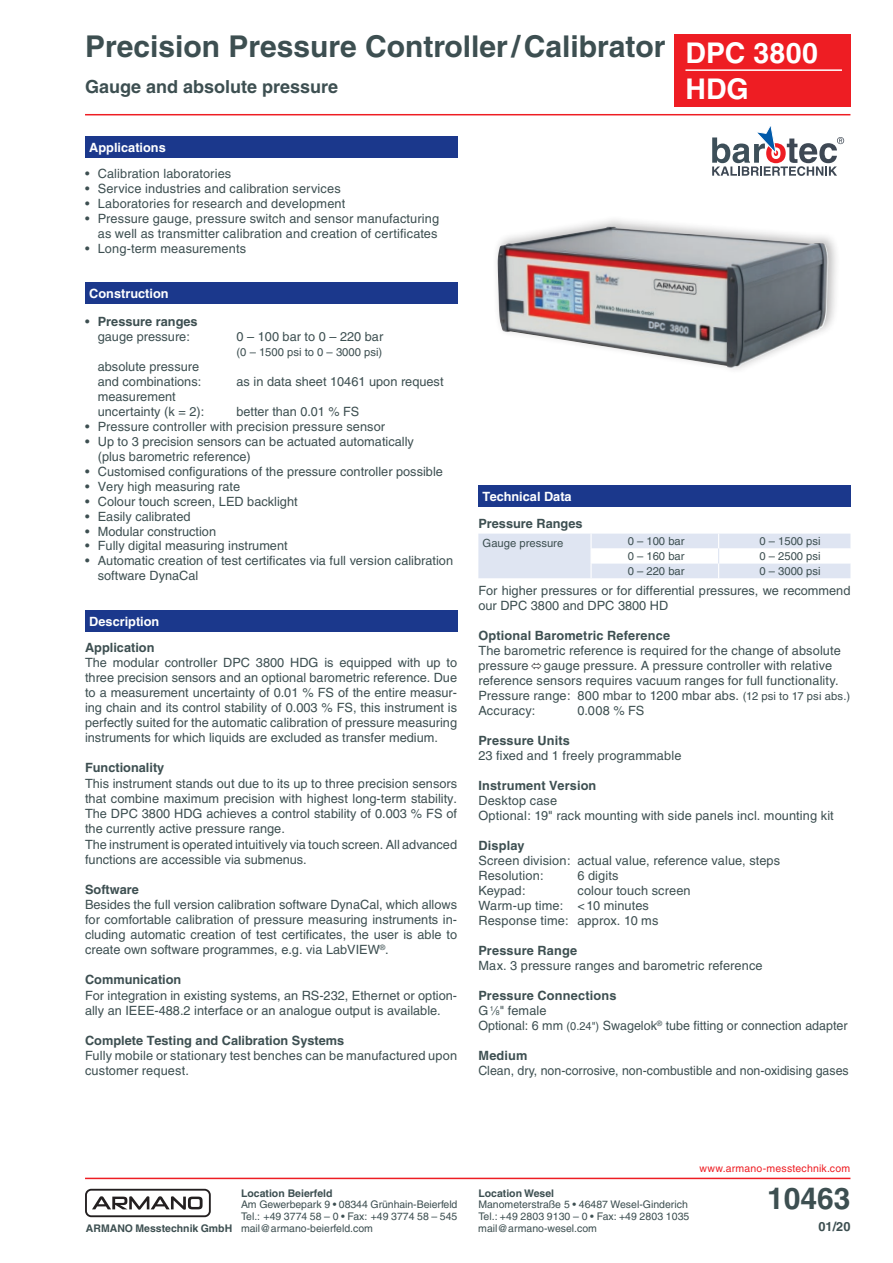
<style>
.page{position:relative;width:893px;height:1263px;background:#fff}
.page>*{position:absolute;margin:0;border:0;box-sizing:border-box;transform-origin:0 0}
.t1{font:700 30px "Helvetica";color:#3d4f51}
.t2{font:700 28.5px/36px "Helvetica";color:#fff}
.t3{font:700 18px "Helvetica";color:#3d4f51}
.t4{font:12.75px/15px "Helvetica";color:#3d4f51}
.t5{font:700 12.75px "Helvetica";color:#3d4f51}
.t6{font:700 12.75px "Helvetica";color:#fff}
.t7{font:11.25px "Helvetica";color:#3d4f51}
.t8{font:10.5px/11.6px "Helvetica";color:#3d4f51}
.t9{font:700 10.5px "Helvetica";color:#3d4f51}
.t10{font:10.5px "Helvetica";letter-spacing:.02em;color:#ee1d23}
.s1{font-weight:700}
.s2{font-size:11.25px}
.s3{font-size:7.05px}
</style>
<div class="page">
<div style="left:674px;top:34px;width:176px;height:72px;background:#ee1d23"></div>
<hr style="left:685px;top:69px;width:157px;height:2px;background:#fff">
<div style="left:85px;top:136px;width:372px;height:21px;background:#1b388c"></div>
<div style="left:85px;top:610px;width:372px;height:21px;background:#1b388c"></div>
<div style="left:85px;top:283px;width:372px;height:21px;background:#1b388c"></div>
<svg style="left:478px;top:534px;width:372px;height:44px"></svg>
<div style="left:478px;top:486px;width:372px;height:21px;background:#1b388c"></div>
<div style="left:492px;top:215px;width:348px;height:159px;background:#231f20;opacity:.3"></div>
<img style="left:498px;top:227px;width:330px;height:141px">
<svg style="left:712px;top:126px;width:132px;height:50px"></svg>
<hr style="left:85px;top:114px;width:765px;height:1px;background:#ee1d23">
<hr style="left:85px;top:1178px;width:765px;height:1px;background:#ee1d23">
<div style="left:85px;top:1189px;width:126px;height:28px;border:2px solid #231f20;border-radius:5px"></div>
<svg style="left:92px;top:1196px;width:111px;height:14px"></svg>
<h1 class="t1" style="left:85px;top:28px;width:582px">Precision Pressure Controller/Calibrator</h1>
<h3 class="t3" style="left:85px;top:76px;width:255px">Gauge and absolute pressure</h3>
<p class="t6" style="left:89px;top:139px;width:78px">Applications</p>
<p class="t4" style="left:85px;top:166px;width:148px">• Calibration laboratories</p>
<p class="t4" style="left:85px;top:181px;width:257px">• Service industries and calibration services</p>
<p class="t4" style="left:85px;top:196px;width:262px">• Laboratories for research and development</p>
<p class="t4" style="left:85px;top:211px;width:356px;text-align:right">• Pressure gauge, pressure switch and sensor manufacturing as well as transmitter calibration and creation of certificates</p>
<p class="t4" style="left:85px;top:241px;width:163px">• Long-term measurements</p>
<p class="t6" style="left:89px;top:286px;width:81px">Construction</p>
<p class="t4" style="left:85px;top:313px;width:114px;text-align:center">• <span class="s1">Pressure ranges </span>gauge pressure:</p>
<p class="t4" style="left:98px;top:358px;width:105px">absolute pressure and combinations:</p>
<p class="t4" style="left:237px;top:328px;width:148px">0 – 100 bar to 0 – 220 bar</p>
<p class="t7" style="left:237px;top:345px;width:147px">(0 – 1500 psi to 0 – 3000 psi)</p>
<p class="t4" style="left:237px;top:373px;width:208px">as in data sheet 10461 upon request</p>
<h2 class="t2" style="left:685px;top:35px;width:134px">DPC 3800<br>HDG</h2>
<p class="t4" style="left:98px;top:388px;width:108px">measurement uncertainty (k = 2):</p>
<p class="t4" style="left:237px;top:403px;width:124px">better than 0.01 % FS</p>
<p class="t4" style="left:85px;top:418px;width:302px">• Pressure controller with precision pressure sensor</p>
<p class="t4" style="left:98px;top:433px;width:318px;text-indent:-13px">• Up to 3 precision sensors can be actuated automatically (plus barometric reference)</p>
<p class="t4" style="left:85px;top:463px;width:359px">• Customised configurations of the pressure controller possible</p>
<p class="t4" style="left:85px;top:478px;width:157px">• Very high measuring rate</p>
<p class="t4" style="left:85px;top:493px;width:214px">• Colour touch screen, LED backlight</p>
<p class="t4" style="left:85px;top:508px;width:107px">• Easily calibrated</p>
<p class="t4" style="left:85px;top:523px;width:133px">• Modular construction</p>
<p class="t4" style="left:85px;top:538px;width:204px">• Fully digital measuring instrument</p>
<p class="t4" style="left:98px;top:553px;width:357px;text-indent:-13px">• Automatic creation of test certificates via full version calibration software DynaCal</p>
<p class="t6" style="left:89px;top:613px;width:72px">Description</p>
<p class="t5" style="left:85px;top:640px;width:71px">Application</p>
<p class="t4" style="left:85px;top:655px;width:374px;text-align:justify">The modular controller DPC 3800 HDG is equipped with up to three precision sensors and an optional barometric reference. Due to a measurement uncertainty of 0.01 % FS of the entire measur&shy;ing chain and its control stability of 0.003 % FS, this instrument is perfectly suited for the automatic calibration of pressure measuring instruments for which liquids are excluded as transfer medium.</p>
<p class="t5" style="left:85px;top:760px;width:81px">Functionality</p>
<p class="t4" style="left:85px;top:775px;width:374px">This instrument stands out due to its up to three precision sensors that combine maximum precision with highest long-term stability.<br>The DPC 3800 HDG achieves a control stability of 0.003 % FS of the currently active pressure range.<br>The instrument is operated intuitively via touch screen. All advanced functions are accessible via submenus.</p>
<p class="t5" style="left:85px;top:882px;width:55px">Software</p>
<p class="t4" style="left:85px;top:897px;width:374px;text-align:justify">Besides the full version calibration software DynaCal, which allows for comfortable calibration of pressure measuring instruments in&shy;cluding automatic creation of test certificates, the user is able to create own software programmes, e.g. via LabVIEW<sup>®</sup>.</p>
<p class="t5" style="left:85px;top:972px;width:98px">Communication</p>
<p class="t4" style="left:85px;top:987px;width:374px">For integration in existing systems, an RS-232, Ethernet or option&shy;ally an IEEE-488.2 interface or an analogue output is available.</p>
<p class="t5" style="left:85px;top:1033px;width:261px">Complete Testing and Calibration Systems</p>
<p class="t4" style="left:85px;top:1048px;width:374px">Fully mobile or stationary test benches can be manufactured upon customer request.</p>
<p class="t6" style="left:483px;top:489px;width:91px">Technical Data</p>
<p class="t5" style="left:478px;top:515px;width:106px">Pressure Ranges</p>
<p class="t7" style="left:483px;top:536px;width:82px">Gauge pressure</p>
<p class="t7" style="left:628px;top:535px;width:58px">0 – 100 bar</p>
<p class="t7" style="left:759px;top:535px;width:63px">0 – 1500 psi</p>
<p class="t7" style="left:628px;top:550px;width:58px">0 – 160 bar</p>
<p class="t7" style="left:759px;top:550px;width:63px">0 – 2500 psi</p>
<p class="t7" style="left:628px;top:565px;width:58px">0 – 220 bar</p>
<p class="t7" style="left:759px;top:565px;width:63px">0 – 3000 psi</p>
<p class="t4" style="left:478px;top:583px;width:374px">For higher pressures or for differential pressures, we recommend our DPC 3800 and DPC 3800 HD</p>
<p class="t5" style="left:478px;top:627px;width:193px">Optional Barometric Reference</p>
<p class="t4" style="left:478px;top:643px;width:373px">The barometric reference is required for the change of absolute pressure gauge pressure. A pressure controller with relative reference sensors requires vacuum ranges for full functionality.<br>Pressure range: 800 mbar to 1200 mbar abs. <span class="s2">(12 psi to 17 psi abs.)<br></span>Accuracy:</p>
<p class="t4" style="left:577px;top:703px;width:69px">0.008 % FS</p>
<p class="t5" style="left:478px;top:732px;width:93px">Pressure Units</p>
<p class="t4" style="left:478px;top:748px;width:205px">23 fixed and 1 freely programmable</p>
<p class="t5" style="left:478px;top:777px;width:120px">Instrument Version</p>
<p class="t4" style="left:478px;top:793px;width:357px">Desktop case<br>Optional: 19" rack mounting with side panels incl. mounting kit</p>
<p class="t5" style="left:478px;top:837px;width:48px">Display</p>
<p class="t4" style="left:478px;top:853px;width:303px">Screen division: actual value, reference value, steps<br>Resolution:</p>
<p class="t4" style="left:577px;top:868px;width:43px">6 digits</p>
<p class="t4" style="left:478px;top:883px;width:214px;text-indent:99px">colour touch screen<br>Warm-up time: &lt;10 minutes<br>Response time: approx. 10 ms</p>
<p class="t5" style="left:478px;top:942px;width:100px">Pressure Range</p>
<p class="t4" style="left:478px;top:958px;width:286px">Max. 3 pressure ranges and barometric reference</p>
<p class="t4" style="left:478px;top:988px;width:371px"><span class="s1">Pressure Connections<br></span>G <sup>1</sup>⁄<span class="s3">8</span>" female<br>Optional: 6 mm <span class="s2">(0.24")</span> Swagelok<sup>®</sup> tube fitting or connection adapter</p>
<p class="t5" style="left:478px;top:1047px;width:51px">Medium</p>
<p class="t4" style="left:478px;top:1063px;width:372px">Clean, dry, non-corrosive, non-combustible and non-oxidising gases</p>
<p class="t4" style="left:478px;top:883px;width:49px">Keypad:</p>
<p class="t9" style="left:86px;top:1221px;width:148px">ARMANO Messtechnik GmbH</p>
<p class="t9" style="left:241px;top:1187px;width:93px">Location Beierfeld</p>
<p class="t8" style="left:241px;top:1199px;width:218px;text-align:justify">Am Gewerbepark 9 • 08344 Grünhain-Beierfeld Tel.: +49 3774 58 – 0 • Fax: +49 3774 58 – 545 mail@armano-beierfeld.com</p>
<p class="t9" style="left:478px;top:1187px;width:77px">Location Wesel</p>
<p class="t8" style="left:478px;top:1199px;width:213px">Manometerstraße 5 • 46487 Wesel-Ginderich<br>Tel.: +49 2803 9130 – 0 • Fax: +49 2803 1035 mail@armano-wesel.com</p>
<p class="t10" style="left:699px;top:1162px;width:152px">www.armano-messtechnik.com</p>
<h1 class="t1" style="left:767px;top:1180px;width:85px">10463</h1>
<p class="t5" style="left:818px;top:1218px;width:33px">01/20</p>
</div>
